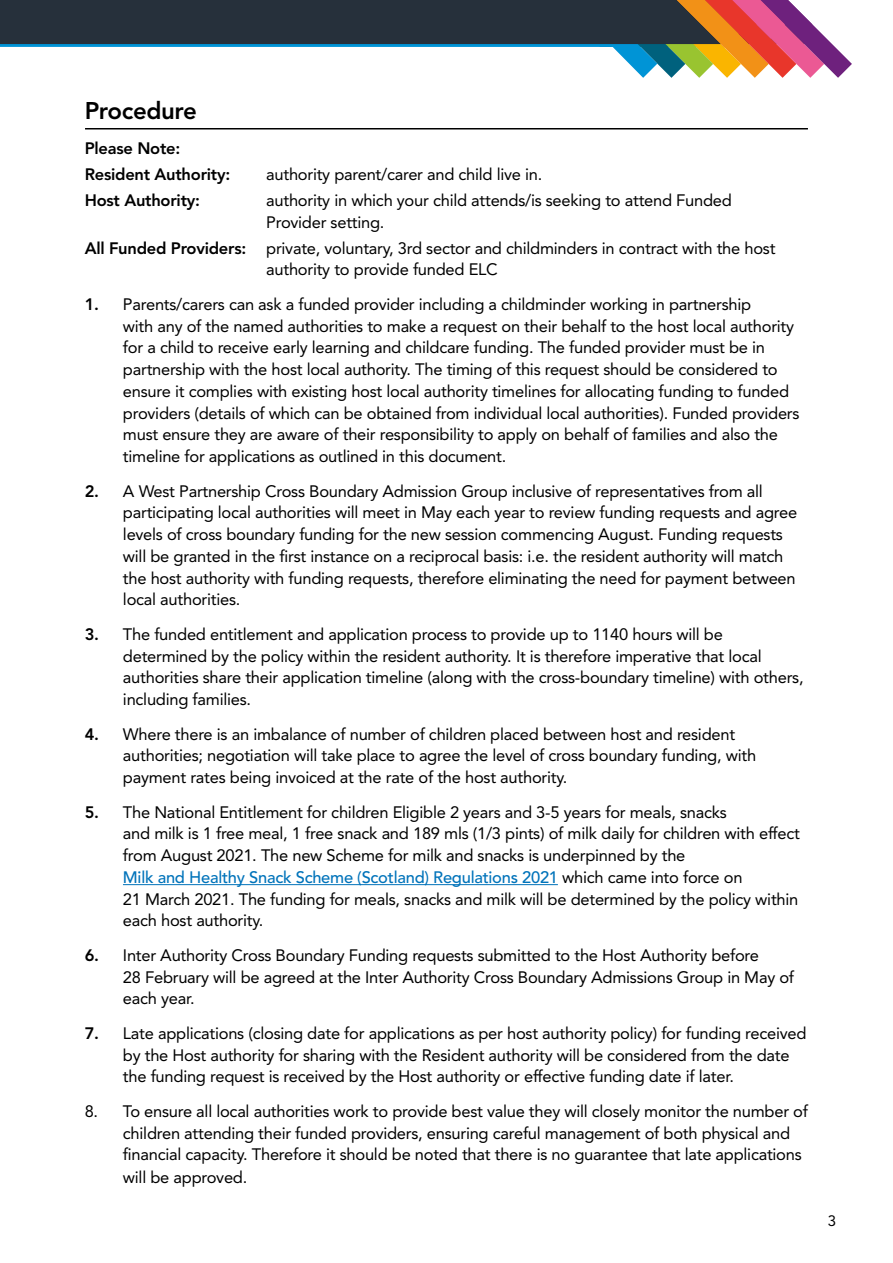
<style>
.page{position:relative;width:893px;height:1263px;background:#fff}
.page>*{position:absolute;margin:0;border:0;box-sizing:border-box;transform-origin:0 0}
.t1{font:800 24px "Avenir LT";letter-spacing:-.015em;color:#000}
.t2{font:16.5px/21.8px "Avenir LT";letter-spacing:-.015em;color:#000}
.t3{font:800 16.5px/26px "Avenir LT";letter-spacing:-.015em;color:#000}
.t4{font:15px "Avenir LT";color:#000}
.s1{font-weight:800}
.s2{font-weight:500;color:#0073ba}
</style>
<div class="page">
<svg style="left:0;top:0;width:852px;height:78px"></svg>
<hr style="left:123px;top:884px;width:435px;height:1px;background:#0073ba">
<hr style="left:85px;top:128px;width:723px;height:1px;background:#000">
<h1 class="t1" style="left:85px;top:97px;width:114px">Procedure</h1>
<p class="t3" style="left:85px;top:135px;width:147px">Please Note:<br>Resident Authority:</p>
<p class="t2" style="left:266px;top:163px;width:278px">authority parent/carer and child live in.</p>
<p class="t3" style="left:85px;top:187px;width:117px">Host Authority:</p>
<p class="t2" style="left:266px;top:189px;width:467px">authority in which your child attends/is seeking to attend Funded<br>Provider setting.</p>
<p class="t2" style="left:266px;top:237px;width:511px;text-indent:-181px"><span class="s1">All Funded Providers:</span> private, voluntary, 3rd sector and childminders in contract with the host authority to provide funded ELC</p>
<p class="t2" style="left:123px;top:293px;width:678px;text-indent:-38px"><span class="s1">1.</span> Parents/carers can ask a funded provider including a childminder working in partnership<br>with any of the named authorities to make a request on their behalf to the host local authority for a child to receive early learning and childcare funding. The funded provider must be in partnership with the host local authority. The timing of this request should be considered to ensure it complies with existing host local authority timelines for allocating funding to funded providers (details of which can be obtained from individual local authorities). Funded providers must ensure they are aware of their responsibility to apply on behalf of families and also the timeline for applications as outlined in this document.</p>
<p class="t2" style="left:123px;top:480px;width:676px;text-indent:-38px"><span class="s1">2.</span> A West Partnership Cross Boundary Admission Group inclusive of representatives from all participating local authorities will meet in May each year to review funding requests and agree levels of cross boundary funding for the new session commencing August. Funding requests will be granted in the first instance on a reciprocal basis: i.e. the resident authority will match the host authority with funding requests, therefore eliminating the need for payment between local authorities.</p>
<p class="t2" style="left:123px;top:623px;width:682px;text-indent:-38px"><span class="s1">3.</span> The funded entitlement and application process to provide up to 1140 hours will be determined by the policy within the resident authority. It is therefore imperative that local authorities share their application timeline (along with the cross-boundary timeline) with others, including families.</p>
<p class="t2" style="left:123px;top:723px;width:635px;text-indent:-38px"><span class="s1">4.</span> Where there is an imbalance of number of children placed between host and resident authorities; negotiation will take place to agree the level of cross boundary funding, with payment rates being invoiced at the rate of the host authority.</p>
<p class="t2" style="left:123px;top:801px;width:679px;text-indent:-38px"><span class="s1">5.</span> The National Entitlement for children Eligible 2 years and 3-5 years for meals, snacks<br>and milk is 1 free meal, 1 free snack and 189 mls (1/3 pints) of milk daily for children with effect from August 2021. The new Scheme for milk and snacks is underpinned by the<br><span class="s2">Milk and Healthy Snack Scheme (Scotland) Regulations 2021</span> which came into force on<br>21 March 2021. The funding for meals, snacks and milk will be determined by the policy within each host authority.</p>
<p class="t2" style="left:123px;top:944px;width:673px;text-indent:-38px"><span class="s1">6.</span> Inter Authority Cross Boundary Funding requests submitted to the Host Authority before<br>28 February will be agreed at the Inter Authority Cross Boundary Admissions Group in May of each year.</p>
<p class="t2" style="left:123px;top:1022px;width:685px;text-indent:-38px"><span class="s1">7.</span> Late applications (closing date for applications as per host authority policy) for funding received by the Host authority for sharing with the Resident authority will be considered from the date the funding request is received by the Host authority or effective funding date if later.</p>
<p class="t2" style="left:123px;top:1100px;width:687px;text-indent:-38px">8. To ensure all local authorities work to provide best value they will closely monitor the number of children attending their funded providers, ensuring careful management of both physical and financial capacity. Therefore it should be noted that there is no guarantee that late applications will be approved.</p>
<p class="t4" style="left:828px;top:1212px;width:10px">3</p>
</div>
